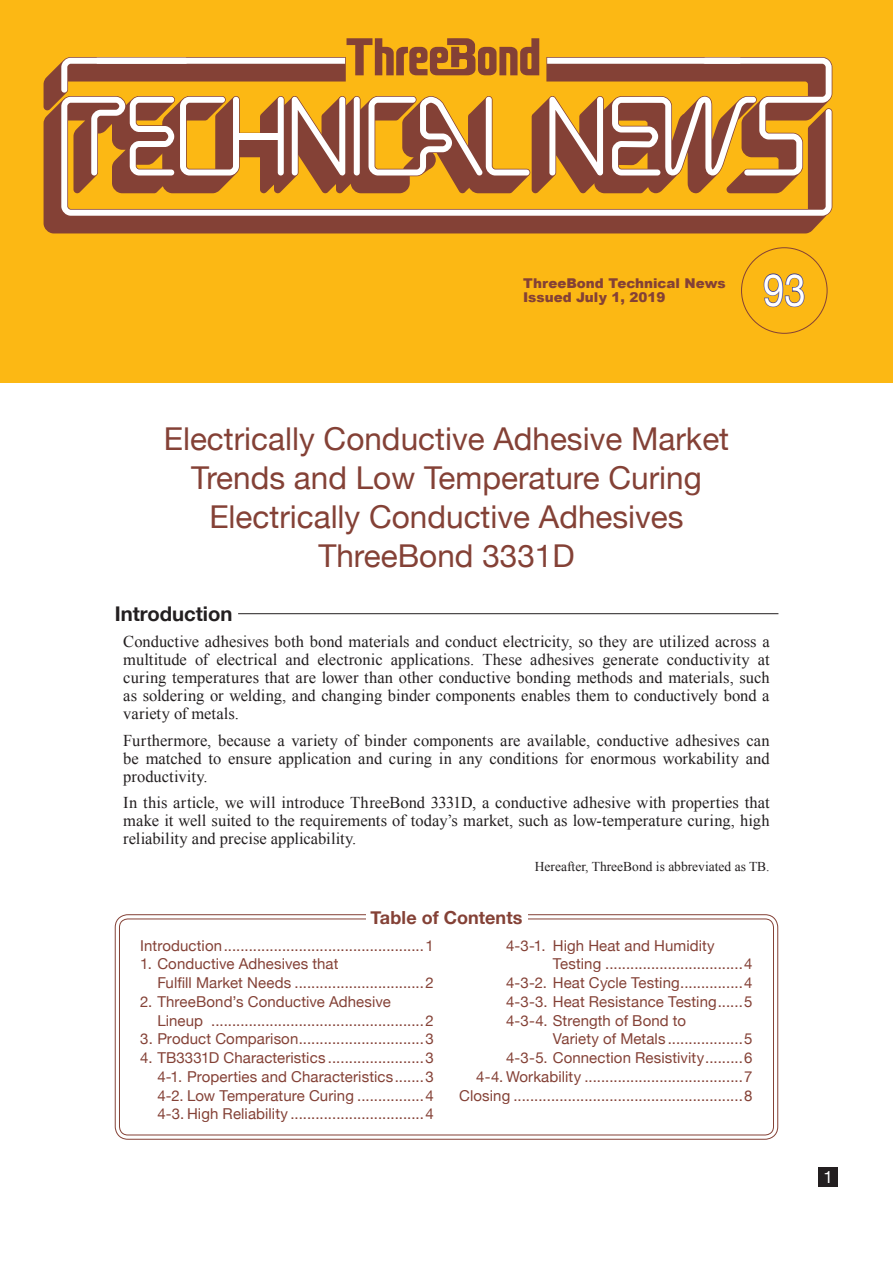
<style>
.page{position:relative;width:893px;height:1263px;background:#fff}
.page>*{position:absolute;margin:0;border:0;box-sizing:border-box;transform-origin:0 0}
.News_No{font:45px "Helvetica Neue";color:#fff;scale:.85 1}
.H1-Title{font:31.5px/39px "Helvetica Neue";color:#844136;text-align:center}
.Introduction{font:700 20.25px "Helvetica Neue";color:#231f20}
.Contents{font:700 18px "Helvetica Neue";letter-spacing:.005em;color:#844136}
.t1{font:16.95px "Helvetica Neue";color:#fff}
.Introduction_lead{font:16.5px/18px "Times New Roman";color:#231f20;text-align:justify}
.t2{font:15px/18.8px "Helvetica Neue";letter-spacing:.005em;color:#844136}
.t3{font:900 13.5px "Arial";color:#844136}
.ThreeBond-TB{font:13.5px "Times New Roman";color:#231f20}
</style>
<div class="page">
<div style="left:818px;top:1167px;width:20px;height:19px;background:#231f20"></div>
<div style="left:0;top:0;width:893px;height:383px;background:#fcb814"></div>
<div style="left:44px;top:194px;width:782px;height:39px;background:#844136"></div>
<svg style="left:61px;top:194px;width:771px;height:22px"></svg>
<svg style="left:44px;top:38px;width:788px;height:156px"></svg>
<div style="left:115px;top:914px;width:663px;height:226px;border:1px solid #844136;border-radius:13px"></div>
<div style="left:119px;top:918px;width:655px;height:217px;border:1px solid #844136;border-radius:9px"></div>
<svg style="left:763px;top:273px;width:42px;height:35px"></svg>
<div style="left:366px;top:908px;width:161px;height:19px;background:#fff"></div>
<hr style="left:238px;top:613px;width:540px;height:1px;background:#231f20">
<p class="t3" style="left:523px;top:273px;width:204px">ThreeBond Technical News</p>
<p class="t3" style="left:523px;top:287px;width:144px">Issued July 1, 2019</p>
<p class="News_No" style="left:763px;top:258px;width:52px">93</p>
<p class="H1-Title" style="left:164px;top:421px;width:567px">Electrically Conductive Adhesive Market<br>Trends and Low Temperature Curing<br>Electrically Conductive Adhesives</p>
<p class="H1-Title" style="left:318px;top:538px;width:258px">ThreeBond 3331D</p>
<p class="Introduction" style="left:115px;top:598px;width:119px">Introduction</p>
<p class="Introduction_lead" style="left:123px;top:632px;width:648px">Conductive adhesives both bond materials and conduct electricity, so they are utilized across a multitude of electrical and electronic applications. These adhesives generate conductivity at curing temperatures that are lower than other conductive bonding methods and materials, such as soldering or welding, and changing binder components enables them to conductively bond a variety of metals.</p>
<p class="Introduction_lead" style="left:123px;top:731px;width:648px">Furthermore, because a variety of binder components are available, conductive adhesives can be matched to ensure application and curing in any conditions for enormous workability and productivity.</p>
<p class="Introduction_lead" style="left:123px;top:793px;width:648px">In this article, we will introduce ThreeBond 3331D, a conductive adhesive with properties that make it well suited to the requirements of today’s market, such as low-temperature curing, high reliability and precise applicability.</p>
<p class="ThreeBond-TB" style="left:535px;top:857px;width:236px">Hereafter, ThreeBond is abbreviated as TB.</p>
<p class="Contents" style="left:370px;top:903px;width:154px">Table of Contents</p>
<p class="t2" style="left:140px;top:937px;width:295px">Introduction................................................1</p>
<p class="t2" style="left:140px;top:955px;width:200px">1. Conductive Adhesives that</p>
<p class="t2" style="left:157px;top:974px;width:278px">Fulfill Market Needs ...............................2</p>
<p class="t2" style="left:157px;top:993px;width:278px;text-indent:-17px">2. ThreeBond’s Conductive Adhesive<br>Lineup ...................................................2</p>
<p class="t2" style="left:140px;top:1030px;width:295px">3. Product Comparison..............................3</p>
<p class="t2" style="left:140px;top:1049px;width:295px">4. TB3331D Characteristics .......................3</p>
<p class="t2" style="left:157px;top:1068px;width:278px">4-1. Properties and Characteristics.......3</p>
<p class="t2" style="left:157px;top:1087px;width:278px">4-2. Low Temperature Curing ................4</p>
<p class="t2" style="left:157px;top:1105px;width:278px">4-3. High Reliability ................................4</p>
<p class="t2" style="left:553px;top:937px;width:201px;text-indent:-47px">4-3-1. High Heat and Humidity<br>Testing .................................4</p>
<p class="t2" style="left:506px;top:974px;width:248px">4-3-2. Heat Cycle Testing...............4</p>
<p class="t2" style="left:506px;top:993px;width:248px">4-3-3. Heat Resistance Testing......5</p>
<p class="t2" style="left:506px;top:1012px;width:182px">4-3-4. Strength of Bond to</p>
<p class="t2" style="left:553px;top:1030px;width:201px">Variety of Metals ..................5</p>
<p class="t2" style="left:506px;top:1049px;width:248px">4-3-5. Connection Resistivity.........6</p>
<p class="t2" style="left:476px;top:1068px;width:278px">4-4. Workability ......................................7</p>
<p class="t2" style="left:459px;top:1087px;width:295px">Closing .......................................................8</p>
<p class="t1" style="left:823px;top:1164px;width:11px">1</p>
</div>
